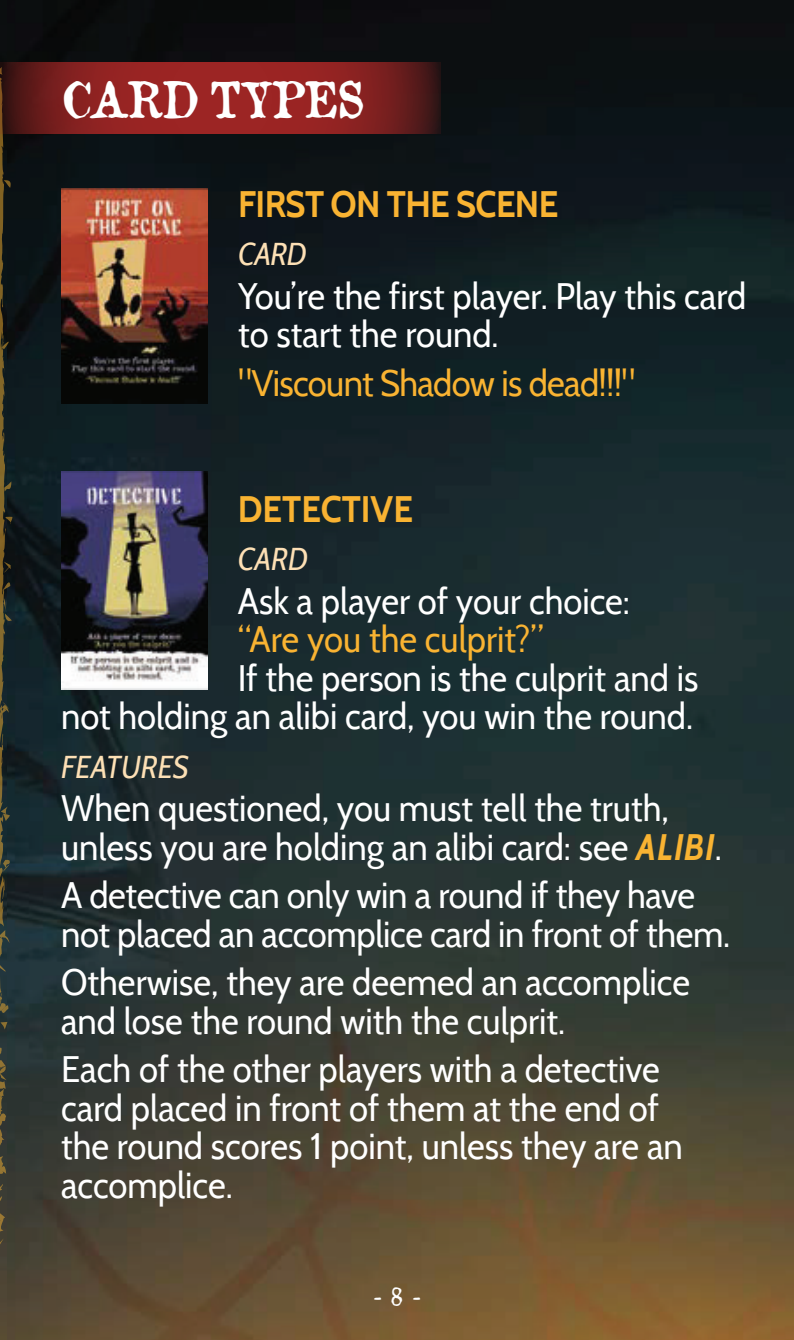
<style>
.page{position:relative;width:794px;height:1340px;background:#fff}
.page>*{position:absolute;margin:0;border:0;box-sizing:border-box;transform-origin:0 0}
.t1{font:49px "Old Newspaper Types";letter-spacing:-.05em;color:#fff;scale:.94 1}
.t2{font:36.75px/38.5px "Cabin";color:#fff;scale:.94 1}
.t3{font:36.75px "Cabin";letter-spacing:-.02em;color:#f9b332;scale:.94 1}
.t4{font:36.75px "Cabin";color:#f9b332;scale:.94 1}
.t5{font:700 36.75px "Cabin";letter-spacing:-.02em;color:#f9b332;scale:.94 1}
.t6{font:700 36.75px "Cabin";color:#f9b332;scale:.94 1}
.t7{font:italic 31.5px "Cabin";color:#fde0b5;scale:.94 1}
.t8{font:24.5px "Old Newspaper Types";color:#fff}
.s1{font-weight:700;font-style:italic;color:#f9b332}
</style>
<div class="page">
<img style="left:0;top:0;width:794px;height:1339px">
<svg style="left:0;top:1238px;width:4px;height:7px"></svg>
<svg style="left:0;top:1212px;width:9px;height:20px"></svg>
<svg style="left:0;top:1183px;width:5px;height:21px"></svg>
<svg style="left:0;top:1156px;width:6px;height:21px"></svg>
<svg style="left:0;top:134px;width:13px;height:1014px;background:#2d3126"></svg>
<img style="left:61px;top:188px;width:147px;height:215px">
<img style="left:61px;top:471px;width:147px;height:219px">
<svg style="left:0;top:62px;width:441px;height:72px;background:#852120"></svg>
<h1 class="t1" style="left:61px;top:67px;width:324px">CARD TYPES</h1>
<p class="t5" style="left:238px;top:181px;width:342px">FIRST ON THE SCENE</p>
<p class="t7" style="left:238px;top:235px;width:74px">CARD</p>
<p class="t2" style="left:238px;top:276px;width:542px">You’re the first player. Play this card to start the round.</p>
<p class="t3" style="left:238px;top:360px;width:424px">"Viscount Shadow is dead!!!"</p>
<p class="t6" style="left:238px;top:487px;width:188px">DETECTIVE</p>
<p class="t7" style="left:238px;top:540px;width:76px">CARD</p>
<p class="t2" style="left:238px;top:581px;width:419px">Ask a player of your choice:</p>
<p class="t4" style="left:238px;top:617px;width:327px">“Are you the culprit?”</p>
<p class="t2" style="left:61px;top:658px;width:679px;text-align:right">If the person is the culprit and is<br>not holding an alibi card, you win the round.</p>
<p class="t7" style="left:61px;top:747px;width:137px">FEATURES</p>
<p class="t2" style="left:61px;top:788px;width:704px">When questioned, you must tell the truth, unless you are holding an alibi card: see <span class="s1">ALIBI</span>.</p>
<p class="t2" style="left:61px;top:875px;width:713px">A detective can only win a round if they have not placed an accomplice card in front of them.</p>
<p class="t2" style="left:61px;top:962px;width:670px">Otherwise, they are deemed an accomplice and lose the round with the culprit.</p>
<p class="t2" style="left:61px;top:1049px;width:663px">Each of the other players with a detective card placed in front of them at the end of the round scores 1 point, unless they are an accomplice.</p>
<p class="t8" style="left:373px;top:1280px;width:49px">- 8 -</p>
</div>
